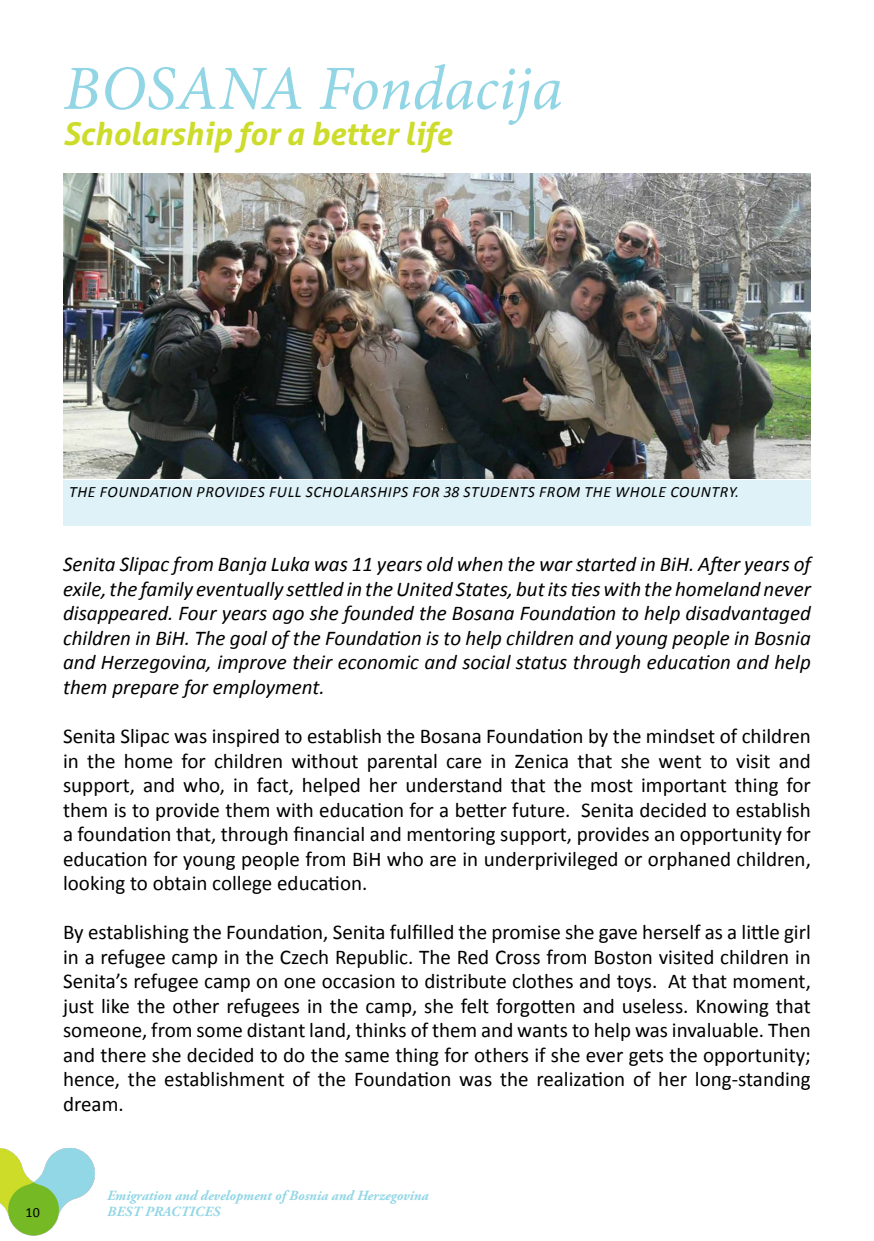
<style>
.page{position:relative;width:874px;height:1241px;background:#fff}
.page>*{position:absolute;margin:0;border:0;box-sizing:border-box;transform-origin:0 0}
.t1{font:italic 63px "Minion Pro";letter-spacing:-.005em;color:#92d6e5}
.t2{font:italic 700 31.5px "Aller";color:#cddc2b}
.t3{font:21px/24.5px "Calibri";color:#000;text-align:justify}
.t4{font:italic 21px/24.5px "Calibri";color:#000;text-align:justify}
.t5{font:italic 15.75px "Calibri";letter-spacing:.04em;color:#000}
.t6{font:italic 700 14px/16.8px "Adobe Garamond Pro";color:#92d6e5}
.t7{font:14px "Calibri";color:#000}
</style>
<div class="page">
<hr style="left:873px;top:0;width:1px;height:1240px;background:#92d6e5">
<img style="left:0;top:1148px;width:95px;height:87px">
<img style="left:63px;top:174px;width:747px;height:304px">
<div style="left:63px;top:480px;width:747px;height:45px;background:#def2f7"></div>
<h1 class="t1" style="left:63px;top:46px;width:78px">Bosana</h1>
<h1 class="t1" style="left:319px;top:46px;width:245px">Fondacija</h1>
<h2 class="t2" style="left:63px;top:114px;width:390px">Scholarship for a better life</h2>
<p class="t5" style="left:69px;top:481px;width:59px">the Foundati</p>
<p class="t5" style="left:171px;top:481px;width:189px">on provides full scholarships</p>
<p class="t5" style="left:412px;top:481px;width:61px">for 38 stud</p>
<p class="t5" style="left:500px;top:481px;width:18px">ents</p>
<p class="t5" style="left:539px;top:481px;width:161px">from the whole countr</p>
<p class="t5" style="left:728px;top:481px;width:12px">y.</p>
<p class="t4" style="left:63px;top:551px;width:749px">Senita Slipac from Banja Luka was 11 years old when the war started in BiH. After years of exile, the family eventually settled in the United States, but its ties with the homeland never disappeared. Four years ago she founded the Bosana Foundation to help disadvantaged children in BiH. The goal of the Foundation is to help children and young people in Bosnia and Herzegovina, improve their economic and social status through education and help them prepare for employment.</p>
<p class="t3" style="left:63px;top:723px;width:749px">Senita Slipac was inspired to establish the Bosana Foundation by the mindset of children in the home for children without parental care in Zenica that she went to visit and support, and who, in fact, helped her understand that the most important thing for them is to provide them with education for a better future. Senita decided to establish a foundation that, through financial and mentoring support, provides an opportunity for education for young people from BiH who are in underprivileged or orphaned children, looking to obtain college education.</p>
<p class="t3" style="left:63px;top:919px;width:749px">By establishing the Foundation, Senita fulfilled the promise she gave herself as a little girl in a refugee camp in the Czech Republic. The Red Cross from Boston visited children in Senita’s refugee camp on one occasion to distribute clothes and toys. At that moment, just like the other refugees in the camp, she felt forgotten and useless. Knowing that someone, from some distant land, thinks of them and wants to help was invaluable. Then and there she decided to do the same thing for others if she ever gets the opportunity; hence, the establishment of the Foundation was the realization of her long-standing dream.</p>
<p class="t7" style="left:26px;top:1203px;width:16px">10</p>
<p class="t6" style="left:107px;top:1186px;width:323px">Emigration and development of Bosnia and Herzegovina<br>Best practices</p>
</div>
